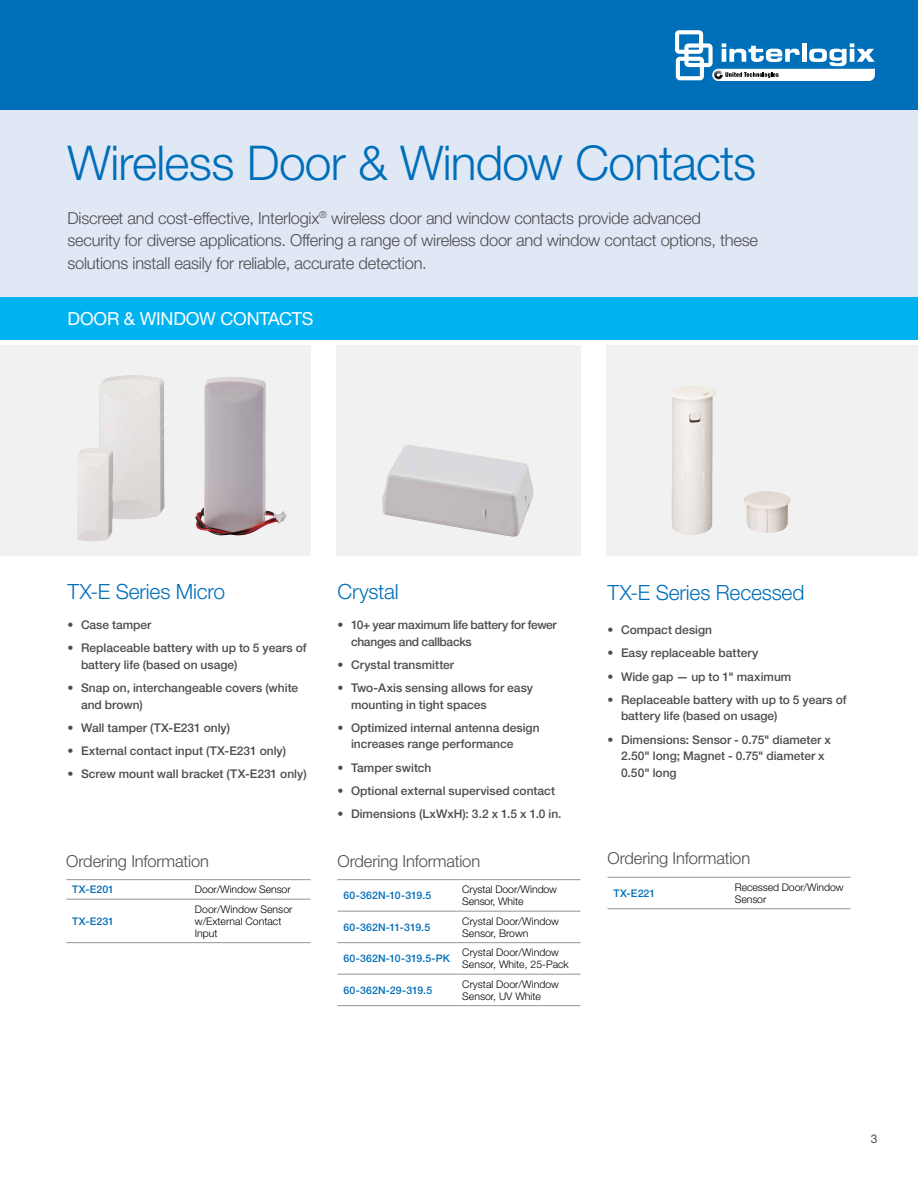
<style>
.page{position:relative;width:918px;height:1188px;background:#fff}
.page>*{position:absolute;margin:0;border:0;box-sizing:border-box;transform-origin:0 0}
.t1{font:300 48px "Helvetica Neue LT Std";letter-spacing:-.015em;color:#006fba}
.t2{font:300 21px "Helvetica Neue LT Std";letter-spacing:-.01em;color:#006fba}
.t3{font:18px "Helvetica Neue LT Std";letter-spacing:-.015em;color:#fff}
.t4{font:300 16.5px/22.5px "Helvetica Neue LT Std";letter-spacing:-.015em;color:#4d4d4f}
.t5{font:500 12px/16.5px "Helvetica Neue LT Std";color:#4d4d4f}
.t6{font:500 12px/16.5px "Helvetica Neue LT Std";letter-spacing:-.025em;color:#4d4d4f}
.t7{font:12px "Helvetica Neue LT Std";color:#4d4d4f}
.t8{font:300 10.5px/12px "Helvetica Neue LT Std";color:#000}
.t9{font:500 10.5px "Helvetica Neue LT Std";letter-spacing:.01em;color:#006fba}
</style>
<div class="page">
<div style="left:0;top:108px;width:918px;height:230px;background:#e1e8f5"></div>
<div style="left:0;top:0;width:918px;height:110px;background:#006fba"></div>
<div style="left:0;top:346px;width:310px;height:210px;background:#f1f1f2"></div>
<div style="left:336px;top:346px;width:244px;height:210px;background:#f1f1f2"></div>
<hr style="left:66px;top:879px;width:123px;height:1px;background:#939598">
<hr style="left:189px;top:879px;width:121px;height:1px;background:#939598">
<hr style="left:66px;top:899px;width:123px;height:1px;background:#939598">
<hr style="left:66px;top:942px;width:123px;height:1px;background:#939598">
<hr style="left:189px;top:899px;width:121px;height:1px;background:#939598">
<hr style="left:189px;top:942px;width:121px;height:1px;background:#939598">
<hr style="left:338px;top:1005px;width:118px;height:1px;background:#939598">
<hr style="left:456px;top:1005px;width:125px;height:1px;background:#939598">
<hr style="left:338px;top:879px;width:118px;height:1px;background:#939598">
<hr style="left:456px;top:879px;width:125px;height:1px;background:#939598">
<hr style="left:338px;top:911px;width:118px;height:1px;background:#939598">
<hr style="left:338px;top:942px;width:118px;height:1px;background:#939598">
<hr style="left:338px;top:974px;width:118px;height:1px;background:#939598">
<hr style="left:456px;top:911px;width:125px;height:1px;background:#939598">
<hr style="left:456px;top:942px;width:125px;height:1px;background:#939598">
<hr style="left:456px;top:974px;width:125px;height:1px;background:#939598">
<div style="left:0;top:298px;width:918px;height:42px;background:#00b3f0"></div>
<img style="left:382px;top:445px;width:151px;height:92px">
<svg style="left:675px;top:30px;width:200px;height:51px"></svg>
<img style="left:77px;top:375px;width:88px;height:166px">
<img style="left:195px;top:377px;width:92px;height:158px">
<hr style="left:608px;top:877px;width:121px;height:1px;background:#939598">
<hr style="left:729px;top:877px;width:121px;height:1px;background:#939598">
<hr style="left:608px;top:908px;width:121px;height:1px;background:#939598">
<hr style="left:729px;top:908px;width:121px;height:1px;background:#939598">
<div style="left:606px;top:346px;width:312px;height:210px;background:#f1f1f2"></div>
<img style="left:669px;top:385px;width:122px;height:150px">
<h1 class="t1" style="left:68px;top:134px;width:690px">Wireless Door &amp; Window Contacts</h1>
<p class="t4" style="left:68px;top:206px;width:692px">Discreet and cost-effective, Interlogix<sup>®</sup> wireless door and window contacts provide advanced security for diverse applications. Offering a range of wireless door and window contact options, these solutions install easily for reliable, accurate detection.</p>
<h3 class="t3" style="left:68px;top:308px;width:248px">DOOR &amp; WINDOW CONTACTS</h3>
<h2 class="t2" style="left:68px;top:579px;width:159px">TX-E Series Micro</h2>
<p class="t5" style="left:68px;top:616px;width:85px">• Case tamper</p>
<p class="t5" style="left:81px;top:640px;width:227px;text-indent:-14px">• Replaceable battery with up to 5 years of battery life (based on usage)</p>
<p class="t5" style="left:81px;top:679px;width:219px;text-indent:-14px">• Snap on, interchangeable covers (white and brown)</p>
<p class="t5" style="left:68px;top:719px;width:164px">• Wall tamper (TX-E231 only)</p>
<p class="t5" style="left:68px;top:742px;width:220px">• External contact input (TX-E231 only)</p>
<p class="t5" style="left:68px;top:766px;width:241px">• Screw mount wall bracket (TX-E231 only)</p>
<h3 class="t4" style="left:66px;top:849px;width:144px">Ordering Information</h3>
<p class="t9" style="left:72px;top:883px;width:43px">TX-E201</p>
<p class="t8" style="left:195px;top:883px;width:97px">Door/Window Sensor</p>
<p class="t9" style="left:72px;top:915px;width:43px">TX-E231</p>
<p class="t8" style="left:195px;top:903px;width:99px">Door/Window Sensor w/External Contact<br>Input</p>
<h2 class="t2" style="left:338px;top:579px;width:63px">Crystal</h2>
<p class="t6" style="left:351px;top:616px;width:207px;text-indent:-14px">• 10+ year maximum life battery for fewer changes and callbacks</p>
<p class="t5" style="left:338px;top:656px;width:118px">• Crystal transmitter</p>
<p class="t5" style="left:351px;top:679px;width:184px;text-indent:-14px">• Two-Axis sensing allows for easy mounting in tight spaces</p>
<p class="t5" style="left:351px;top:719px;width:190px;text-indent:-14px">• Optimized internal antenna design increases range performance</p>
<p class="t5" style="left:338px;top:759px;width:95px">• Tamper switch</p>
<p class="t5" style="left:338px;top:782px;width:219px">• Optional external supervised contact</p>
<p class="t5" style="left:338px;top:805px;width:226px">• Dimensions (LxWxH): 3.2 x 1.5 x 1.0 in.</p>
<h3 class="t4" style="left:338px;top:849px;width:144px">Ordering Information</h3>
<p class="t9" style="left:344px;top:889px;width:89px">60-362N-10-319.5</p>
<p class="t8" style="left:462px;top:883px;width:96px">Crystal Door/Window<br>Sensor, White</p>
<p class="t9" style="left:344px;top:921px;width:88px">60-362N-11-319.5</p>
<p class="t8" style="left:462px;top:915px;width:98px">Crystal Door/Window<br>Sensor, Brown</p>
<p class="t9" style="left:344px;top:952px;width:108px">60-362N-10-319.5-PK</p>
<p class="t8" style="left:462px;top:946px;width:108px">Crystal Door/Window<br>Sensor, White, 25-Pack</p>
<p class="t9" style="left:344px;top:984px;width:90px">60-362N-29-319.5</p>
<p class="t8" style="left:462px;top:978px;width:98px">Crystal Door/Window<br>Sensor, UV White</p>
<h2 class="t2" style="left:608px;top:580px;width:198px">TX-E Series Recessed</h2>
<p class="t5" style="left:608px;top:621px;width:106px">• Compact design</p>
<p class="t5" style="left:608px;top:645px;width:152px">• Easy replaceable battery</p>
<p class="t5" style="left:608px;top:668px;width:185px">• Wide gap — up to 1" maximum</p>
<p class="t5" style="left:621px;top:691px;width:227px;text-indent:-14px">• Replaceable battery with up to 5 years of battery life (based on usage)</p>
<p class="t5" style="left:621px;top:731px;width:211px;text-indent:-14px">• Dimensions: Sensor - 0.75" diameter x<br>2.50" long; Magnet - 0.75" diameter x<br>0.50" long</p>
<h3 class="t4" style="left:608px;top:847px;width:144px">Ordering Information</h3>
<p class="t9" style="left:614px;top:887px;width:43px">TX-E221</p>
<p class="t8" style="left:735px;top:881px;width:110px">Recessed Door/Window<br>Sensor</p>
<p class="t7" style="left:871px;top:1131px;width:8px">3</p>
</div>
